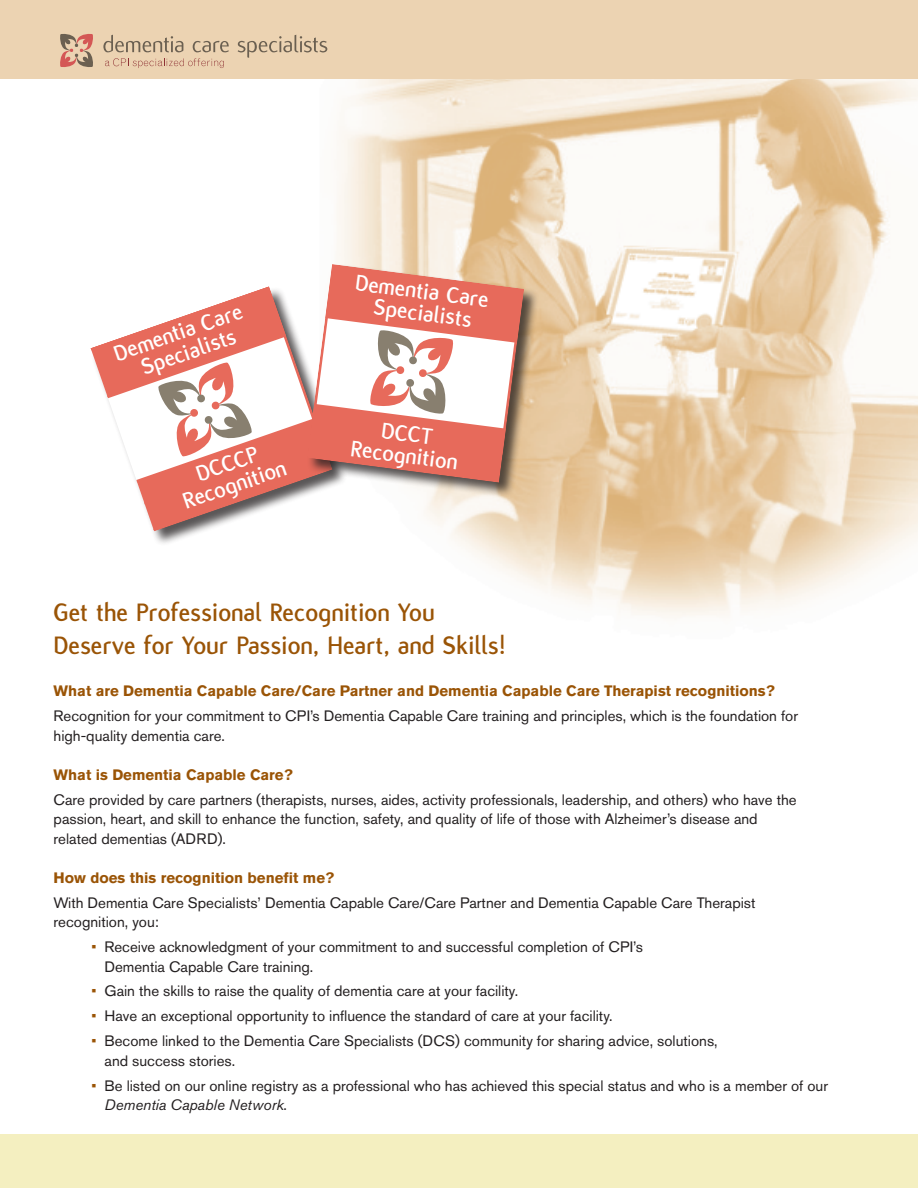
<style>
.page{position:relative;width:918px;height:1188px;background:#fff}
.page>*{position:absolute;margin:0;border:0;box-sizing:border-box;transform-origin:0 0}
.Basic_Copy{font:700 27px/32.4px "Flux";color:#9a5406}
.t1{font:700 24.15px/21.6px "Flux";color:#fff;text-align:center}
.Basic_Copy-2{font:15px/19.5px "Akzidenz Grotesk Pro";color:#231f20}
.Basic_Copy-3{font:700 15px "Akzidenz Grotesk Pro";color:#9a5406}
.s1{color:#9a5406}
.s2{font-style:italic}
</style>
<div class="page">
<div style="left:0;top:1134px;width:918px;height:54px;background:#f4efc0"></div>
<img style="left:54px;top:78px;width:864px;height:541px">
<div style="left:0;top:0;width:918px;height:78px;background:#ecd3b2"></div>
<svg style="left:238px;top:35px;width:89px;height:23px"></svg>
<svg style="left:103px;top:35px;width:126px;height:33px"></svg>
<svg style="left:60px;top:34px;width:33px;height:33px"></svg>
<div style="left:91px;top:286px;width:257px;height:260px;background:#231f20;opacity:.75"></div>
<div style="left:307px;top:264px;width:232px;height:234px;background:#231f20;opacity:.75"></div>
<svg style="left:91px;top:264px;width:433px;height:267px"></svg>
<p class="t1" style="left:111px;top:344px;width:136px;rotate:-19deg">Dementia Care<br>Specialists</p>
<p class="t1" style="left:173px;top:471px;width:109px;rotate:-19deg">DCCCP<br>Recognition</p>
<p class="t1" style="left:357px;top:272px;width:136px;rotate:7deg">Dementia Care<br>Specialists</p>
<p class="t1" style="left:355px;top:417px;width:109px;rotate:7deg">DCCT<br>Recognition</p>
<p class="Basic_Copy" style="left:54px;top:597px;width:454px">Get the Professional Recognition You<br>Deserve for Your Passion, Heart, and Skills!</p>
<p class="Basic_Copy-3" style="left:54px;top:681px;width:723px">What are Dementia Capable Care/Care Partner and Dementia Capable Care Therapist recognitions?</p>
<p class="Basic_Copy-2" style="left:54px;top:706px;width:746px">Recognition for your commitment to CPI’s Dementia Capable Care training and principles, which is the foundation for high-quality dementia care.</p>
<p class="Basic_Copy-3" style="left:54px;top:765px;width:241px">What is Dementia Capable Care?</p>
<p class="Basic_Copy-2" style="left:54px;top:790px;width:745px">Care provided by care partners (therapists, nurses, aides, activity professionals, leadership, and others) who have the passion, heart, and skill to enhance the function, safety, and quality of life of those with Alzheimer’s disease and related dementias (ADRD).</p>
<p class="Basic_Copy-3" style="left:54px;top:868px;width:282px">How does this recognition benefit me?</p>
<p class="Basic_Copy-2" style="left:54px;top:893px;width:703px">With Dementia Care Specialists’ Dementia Capable Care/Care Partner and Dementia Capable Care Therapist recognition, you:</p>
<p class="Basic_Copy-2" style="left:105px;top:937px;width:540px;text-indent:-13px"><span class="s1">•</span> Receive acknowledgment of your commitment to and successful completion of CPI’s<br>Dementia Capable Care training.</p>
<p class="Basic_Copy-2" style="left:91px;top:981px;width:428px"><span class="s1">•</span> Gain the skills to raise the quality of dementia care at your facility.</p>
<p class="Basic_Copy-2" style="left:91px;top:1006px;width:523px"><span class="s1">•</span> Have an exceptional opportunity to influence the standard of care at your facility.</p>
<p class="Basic_Copy-2" style="left:105px;top:1031px;width:615px;text-indent:-13px"><span class="s1">•</span> Become linked to the Dementia Care Specialists (DCS) community for sharing advice, solutions, and success stories.</p>
<p class="Basic_Copy-2" style="left:105px;top:1076px;width:725px;text-indent:-13px"><span class="s1">•</span> Be listed on our online registry as a professional who has achieved this special status and who is a member of our<br><span class="s2">Dementia Capable Network</span>.</p>
</div>
